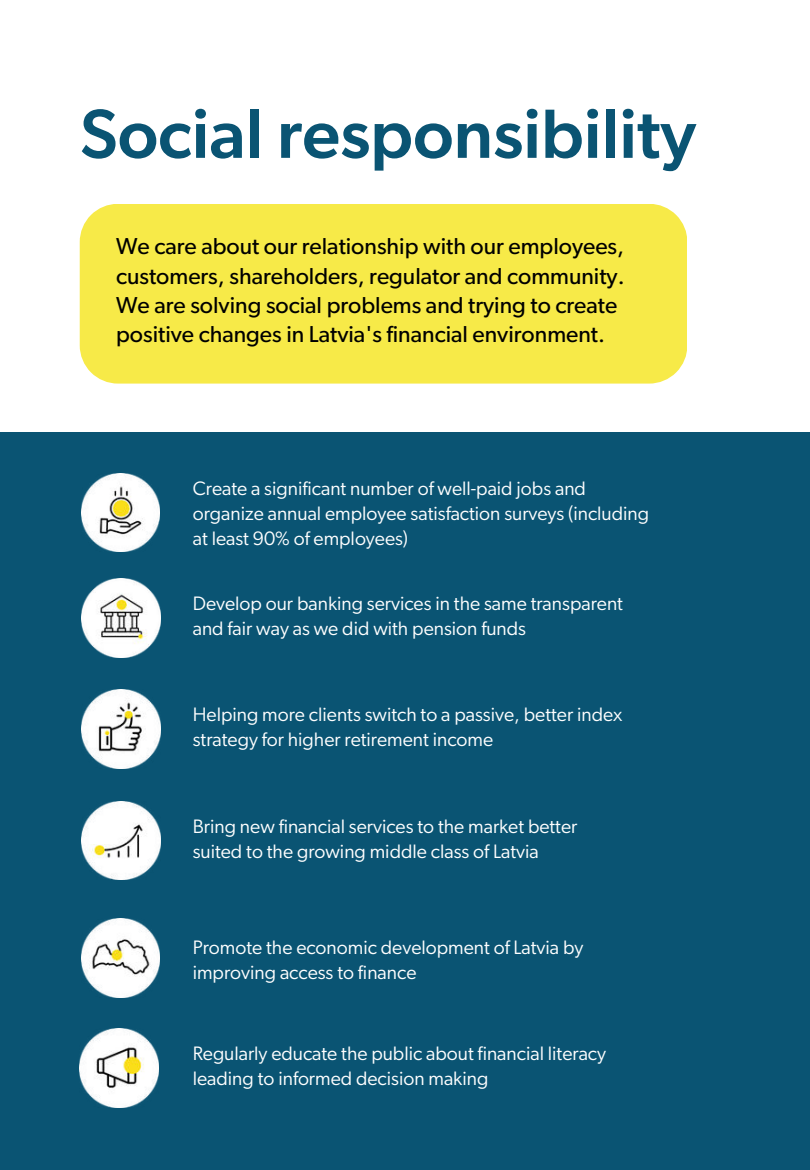
<style>
.page{position:relative;width:810px;height:1170px;background:#0a5473}
.page>*{position:absolute;margin:0;border:0;box-sizing:border-box;transform-origin:0 0}
.t1{font:500 69.75px "Gibson";color:#0a5473}
.t2{font:23.1px/29.2px "Gibson";color:#000}
.t3{font:19.5px/24.8px "Gibson";color:#fff}
</style>
<div class="page">
<div style="left:0;top:0;width:810px;height:431px;background:#fff"></div>
<img style="left:82px;top:801px;width:78px;height:79px">
<img style="left:81px;top:918px;width:79px;height:79px">
<img style="left:82px;top:578px;width:78px;height:79px">
<img style="left:80px;top:1028px;width:78px;height:79px">
<img style="left:82px;top:690px;width:78px;height:79px">
<img style="left:81px;top:473px;width:79px;height:79px">
<div style="left:80px;top:204px;width:607px;height:180px;background:#f7ea48"></div>
<h1 class="t1" style="left:80px;top:92px;width:618px">Social responsibility</h1>
<p class="t2" style="left:116px;top:231px;width:510px">We care about our relationship with our employees, customers, shareholders, regulator and community.<br>We are solving social problems and trying to create positive changes in Latvia's financial environment.</p>
<p class="t3" style="left:193px;top:476px;width:458px">Create a significant number of well-paid jobs and organize annual employee satisfaction surveys (including at least 90% of employees)</p>
<p class="t3" style="left:193px;top:591px;width:432px">Develop our banking services in the same transparent and fair way as we did with pension funds</p>
<p class="t3" style="left:193px;top:702px;width:431px">Helping more clients switch to a passive, better index strategy for higher retirement income</p>
<p class="t3" style="left:193px;top:813px;width:386px">Bring new financial services to the market better suited to the growing middle class of Latvia</p>
<p class="t3" style="left:193px;top:935px;width:392px">Promote the economic development of Latvia by improving access to finance</p>
<p class="t3" style="left:193px;top:1041px;width:415px">Regularly educate the public about financial literacy leading to informed decision making</p>
</div>
